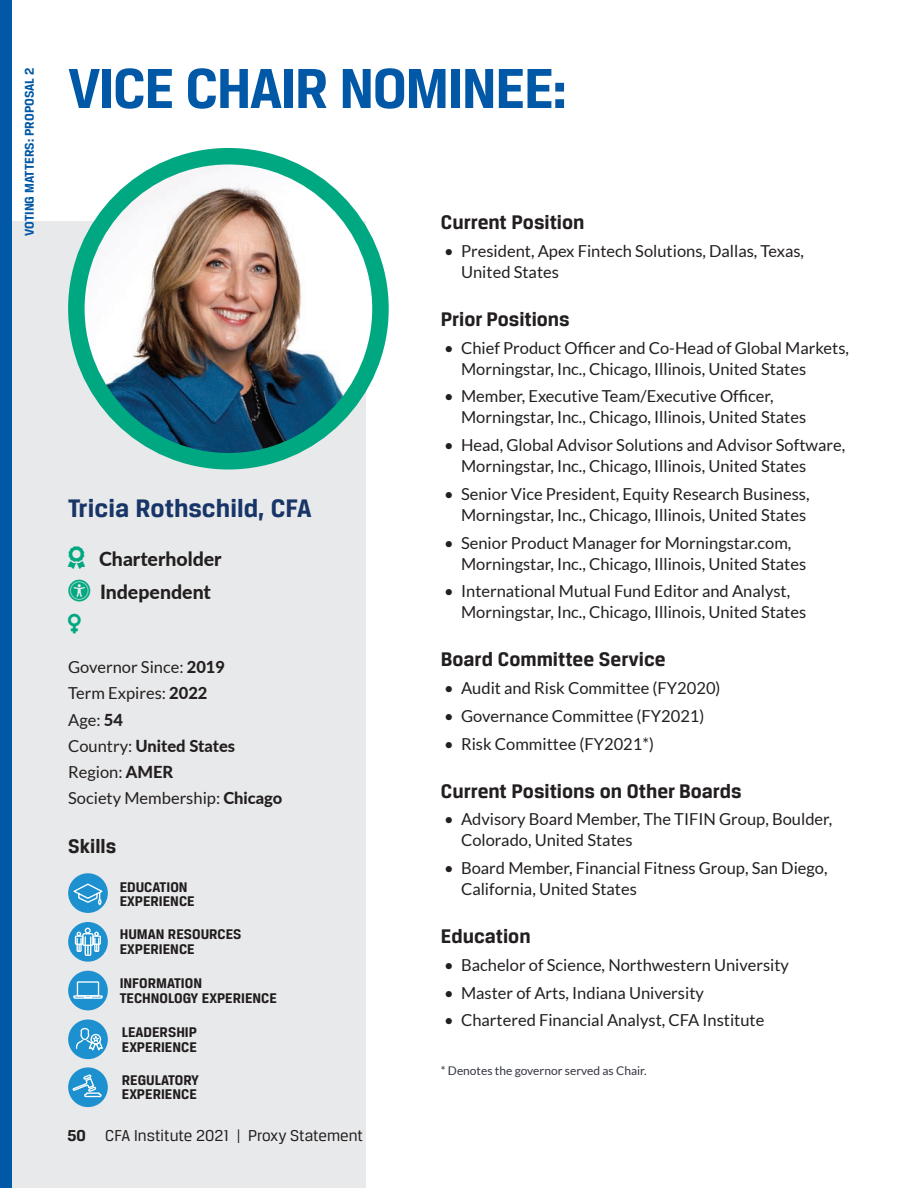
<style>
.page{position:relative;width:918px;height:1188px;background:#fff}
.page>*{position:absolute;margin:0;border:0;box-sizing:border-box;transform-origin:0 0}
.h1_-_34pt{font:700 60px "CFA Breuer Text";letter-spacing:-.025em;color:#0158a6}
.t1{font:700 27px "CFA Breuer Text";color:#183567}
.t2{font:700 21px "CFA Breuer Text";color:#231f20}
.Governor_-_Sidebar_H{font:800 19.5px/33px "Lato";color:#231f20}
.t3{font:16.8px "CFA Breuer Text";color:#231f20}
.Governor_-_Sidebar_D{font:16.5px/21px "Lato";color:#231f20}
.Governor_-_Sidebar_D-2{font:800 16.5px "Lato";color:#231f20}
.t4{font:700 15px/14.4px "CFA Breuer Text";color:#211d1e}
.Side_Text{font:700 13.5px "CFA Breuer Text";color:#0158a6}
.Fine_print{font:12px "Lato";color:#323640}
.s1{font-weight:800}
.s2{font-weight:400}
.s3{font-weight:700}
</style>
<div class="page">
<div style="left:0;top:221px;width:366px;height:967px;background:#e8e9ea"></div>
<img style="left:76px;top:156px;width:304px;height:305px">
<div style="left:68px;top:148px;width:321px;height:321px;border:16px solid #00a881;border-radius:50%"></div>
<div style="left:68px;top:1019px;width:40px;height:40px;background:#1d90d0;border-radius:50%"></div>
<svg style="left:75px;top:1027px;width:30px;height:26px"></svg>
<div style="left:68px;top:1067px;width:40px;height:40px;background:#1d90d0;border-radius:50%"></div>
<svg style="left:72px;top:1073px;width:30px;height:25px"></svg>
<div style="left:68px;top:873px;width:40px;height:40px;background:#1d90d0;border-radius:50%"></div>
<svg style="left:71px;top:882px;width:34px;height:24px"></svg>
<div style="left:68px;top:922px;width:40px;height:40px;background:#1d90d0;border-radius:50%"></div>
<div style="left:93px;top:935px;width:8px;height:10px;border:1px solid #fff"></div>
<div style="left:75px;top:935px;width:8px;height:10px;border:1px solid #fff"></div>
<svg style="left:76px;top:927px;width:24px;height:29px"></svg>
<div style="left:68px;top:971px;width:40px;height:39px;background:#1d90d0;border-radius:50%"></div>
<svg style="left:73px;top:981px;width:30px;height:18px"></svg>
<div style="left:0;top:0;width:12px;height:1188px;background:#0158a6"></div>
<p class="Side_Text" style="left:22px;top:236px;width:170px;rotate:-90deg">VOTING MATTERS: PROPOSAL 2</p>
<p class="h1_-_34pt" style="left:68px;top:54px;width:500px">VICE CHAIR NOMINEE:</p>
<p class="t1" style="left:68px;top:493px;width:245px">Tricia Rothschild, CFA</p>
<p class="Governor_-_Sidebar_H" style="left:99px;top:541px;width:124px">Charterholder<br>Independent</p>
<p class="Governor_-_Sidebar_D" style="left:68px;top:657px;width:158px">Governor Since: <span class="s1">2019</span></p>
<p class="Governor_-_Sidebar_D" style="left:68px;top:683px;width:141px">Term Expires: <span class="s1">2022</span></p>
<p class="Governor_-_Sidebar_D" style="left:68px;top:709px;width:56px">Age: <span class="s1">54</span></p>
<p class="Governor_-_Sidebar_D-2" style="left:68px;top:734px;width:168px"><span class="s2">Country:</span> United States</p>
<p class="Governor_-_Sidebar_D" style="left:68px;top:761px;width:107px">Region: <span class="s1">AMER</span></p>
<p class="Governor_-_Sidebar_D" style="left:68px;top:788px;width:216px">Society Membership: <span class="s1">Chicago</span></p>
<p class="t2" style="left:68px;top:835px;width:50px">Skills</p>
<p class="t4" style="left:120px;top:880px;width:77px">EDUCATION<br>EXPERIENCE</p>
<p class="t4" style="left:120px;top:927px;width:123px">HUMAN RESOURCES<br>EXPERIENCE</p>
<p class="t4" style="left:120px;top:976px;width:159px">INFORMATION<br>TECHNOLOGY EXPERIENCE</p>
<p class="t4" style="left:122px;top:1025px;width:77px">LEADERSHIP<br>EXPERIENCE</p>
<p class="t4" style="left:122px;top:1072px;width:79px">REGULATORY<br>EXPERIENCE</p>
<p class="t3" style="left:68px;top:1126px;width:297px"><span class="s3">50</span> CFA Institute 2021 | Proxy Statement</p>
<p class="t2" style="left:441px;top:210px;width:145px">Current Position</p>
<p class="Governor_-_Sidebar_D" style="left:461px;top:240px;width:345px;text-indent:-17px">• President, Apex Fintech Solutions, Dallas, Texas,<br>United States</p>
<p class="t2" style="left:441px;top:307px;width:130px">Prior Positions</p>
<p class="Governor_-_Sidebar_D" style="left:461px;top:337px;width:390px;text-indent:-17px">• Chief Product Officer and Co-Head of Global Markets,<br>Morningstar, Inc., Chicago, Illinois, United States</p>
<p class="Governor_-_Sidebar_D" style="left:461px;top:386px;width:347px;text-indent:-17px">• Member, Executive Team/Executive Officer,<br>Morningstar, Inc., Chicago, Illinois, United States</p>
<p class="Governor_-_Sidebar_D" style="left:461px;top:434px;width:386px;text-indent:-17px">• Head, Global Advisor Solutions and Advisor Software,<br>Morningstar, Inc., Chicago, Illinois, United States</p>
<p class="Governor_-_Sidebar_D" style="left:444px;top:483px;width:367px;text-align:right">• Senior Vice President, Equity Research Business,<br>Morningstar, Inc., Chicago, Illinois, United States</p>
<p class="Governor_-_Sidebar_D" style="left:461px;top:532px;width:347px;text-indent:-17px">• Senior Product Manager for Morningstar.com,<br>Morningstar, Inc., Chicago, Illinois, United States</p>
<p class="Governor_-_Sidebar_D" style="left:461px;top:581px;width:347px;text-indent:-17px">• International Mutual Fund Editor and Analyst,<br>Morningstar, Inc., Chicago, Illinois, United States</p>
<p class="t2" style="left:441px;top:648px;width:226px">Board Committee Service</p>
<p class="Governor_-_Sidebar_D" style="left:444px;top:677px;width:278px">• Audit and Risk Committee (FY2020)</p>
<p class="Governor_-_Sidebar_D" style="left:444px;top:705px;width:262px">• Governance Committee (FY2021)</p>
<p class="Governor_-_Sidebar_D" style="left:444px;top:733px;width:211px">• Risk Committee (FY2021*)</p>
<p class="t2" style="left:441px;top:779px;width:302px">Current Positions on Other Boards</p>
<p class="Governor_-_Sidebar_D" style="left:461px;top:809px;width:373px;text-indent:-17px">• Advisory Board Member, The TIFIN Group, Boulder,<br>Colorado, United States</p>
<p class="Governor_-_Sidebar_D" style="left:461px;top:857px;width:368px;text-indent:-17px">• Board Member, Financial Fitness Group, San Diego,<br>California, United States</p>
<p class="t2" style="left:441px;top:924px;width:91px">Education</p>
<p class="Governor_-_Sidebar_D" style="left:444px;top:954px;width:346px">• Bachelor of Science, Northwestern University</p>
<p class="Governor_-_Sidebar_D" style="left:444px;top:982px;width:261px">• Master of Arts, Indiana University</p>
<p class="Governor_-_Sidebar_D" style="left:444px;top:1010px;width:322px">• Chartered Financial Analyst, CFA Institute</p>
<p class="Fine_print" style="left:441px;top:1064px;width:207px">* Denotes the governor served as Chair.</p>
</div>
